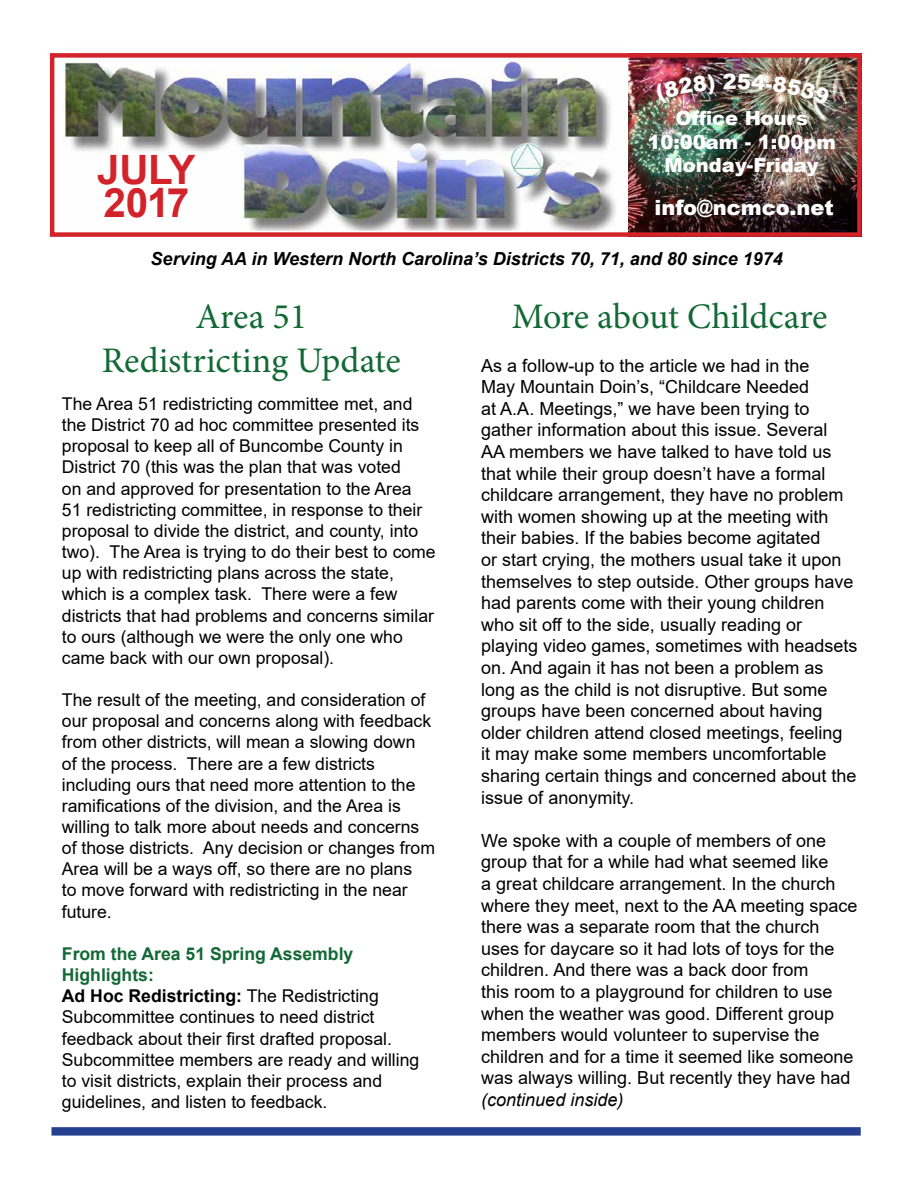
<style>
.page{position:relative;width:918px;height:1188px;background:#fff}
.page>*{position:absolute;margin:0;border:0;box-sizing:border-box;transform-origin:0 0}
.t1{font:700 40.5px/33px "Arial";letter-spacing:-.02em;color:#d2232a}
.t2{font:36px/43.2px "Minion Pro";color:#136935;text-align:center}
.t3{font:900 21px "Arial";color:#fff}
.t4{font:900 19.5px/23.4px "Arial";color:#fff;text-align:center}
.t5{font:18px/21.6px "Arial";color:#000}
.t6{font:italic 700 18px "Arial";color:#000}
.t7{font:italic 18px "Arial";color:#000}
.t8{font:17.7px/21.1px "Arial";color:#000}
.s1{font-weight:700;color:#136935}
.s2{font-weight:700}
</style>
<div class="page">
<div style="left:51px;top:1127px;width:810px;height:9px;background:#25408f;border:2px solid #25408f"></div>
<img style="left:629px;top:58px;width:228px;height:174px">
<img style="left:63px;top:58px;width:553px;height:172px">
<div style="left:50px;top:53px;width:812px;height:184px;border:4px solid #d2232a"></div>
<img style="left:655px;top:75px;width:60px;height:29px">
<img style="left:723px;top:74px;width:108px;height:31px">
<h1 class="t1" style="left:97px;top:154px;width:100px">JULY<br>2017</h1>
<p class="t4" style="left:647px;top:106px;width:190px">Office Hours<br>10:00am - 1:00pm<br>Monday-Friday</p>
<p class="t3" style="left:654px;top:192px;width:181px">info@ncmco.net</p>
<p class="t6" style="left:151px;top:247px;width:634px">Serving AA in Western North Carolina’s Districts 70, 71, and 80 since 1974</p>
<h2 class="t2" style="left:102px;top:296px;width:301px">Area 51<br>Redistricting Update</h2>
<h2 class="t2" style="left:512px;top:296px;width:317px">More about Childcare</h2>
<p class="t8" style="left:62px;top:393px;width:375px">The Area 51 redistricting committee met, and the District 70 ad hoc committee presented its proposal to keep all of Buncombe County in District 70 (this was the plan that was voted<br>on and approved for presentation to the Area<br>51 redistricting committee, in response to their proposal to divide the district, and county, into two). The Area is trying to do their best to come up with redistricting plans across the state, which is a complex task. There were a few districts that had problems and concerns similar to ours (although we were the only one who came back with our own proposal).</p>
<p class="t8" style="left:62px;top:689px;width:375px">The result of the meeting, and consideration of our proposal and concerns along with feedback from other districts, will mean a slowing down<br>of the process. There are a few districts including ours that need more attention to the ramifications of the division, and the Area is willing to talk more about needs and concerns of those districts. Any decision or changes from Area will be a ways off, so there are no plans<br>to move forward with redistricting in the near future.</p>
<p class="t8" style="left:62px;top:943px;width:359px"><span class="s1">From the Area 51 Spring Assembly Highlights:<br></span><span class="s2">Ad Hoc Redistricting:</span> The Redistricting Subcommittee continues to need district feedback about their first drafted proposal.<br>Subcommittee members are ready and willing to visit districts, explain their process and guidelines, and listen to feedback.</p>
<p class="t5" style="left:481px;top:354px;width:378px">As a follow-up to the article we had in the<br>May Mountain Doin’s, “Childcare Needed<br>at A.A. Meetings,” we have been trying to gather information about this issue. Several<br>AA members we have talked to have told us that while their group doesn’t have a formal childcare arrangement, they have no problem with women showing up at the meeting with their babies. If the babies become agitated<br>or start crying, the mothers usual take it upon themselves to step outside. Other groups have had parents come with their young children who sit off to the side, usually reading or playing video games, sometimes with headsets on. And again it has not been a problem as long as the child is not disruptive. But some groups have been concerned about having older children attend closed meetings, feeling<br>it may make some members uncomfortable sharing certain things and concerned about the issue of anonymity.</p>
<p class="t5" style="left:481px;top:830px;width:378px">We spoke with a couple of members of one group that for a while had what seemed like<br>a great childcare arrangement. In the church where they meet, next to the AA meeting space there was a separate room that the church uses for daycare so it had lots of toys for the children. And there was a back door from<br>this room to a playground for children to use when the weather was good. Different group members would volunteer to supervise the children and for a time it seemed like someone was always willing. But recently they have had</p>
<p class="t7" style="left:481px;top:1088px;width:144px">(continued inside)</p>
</div>
